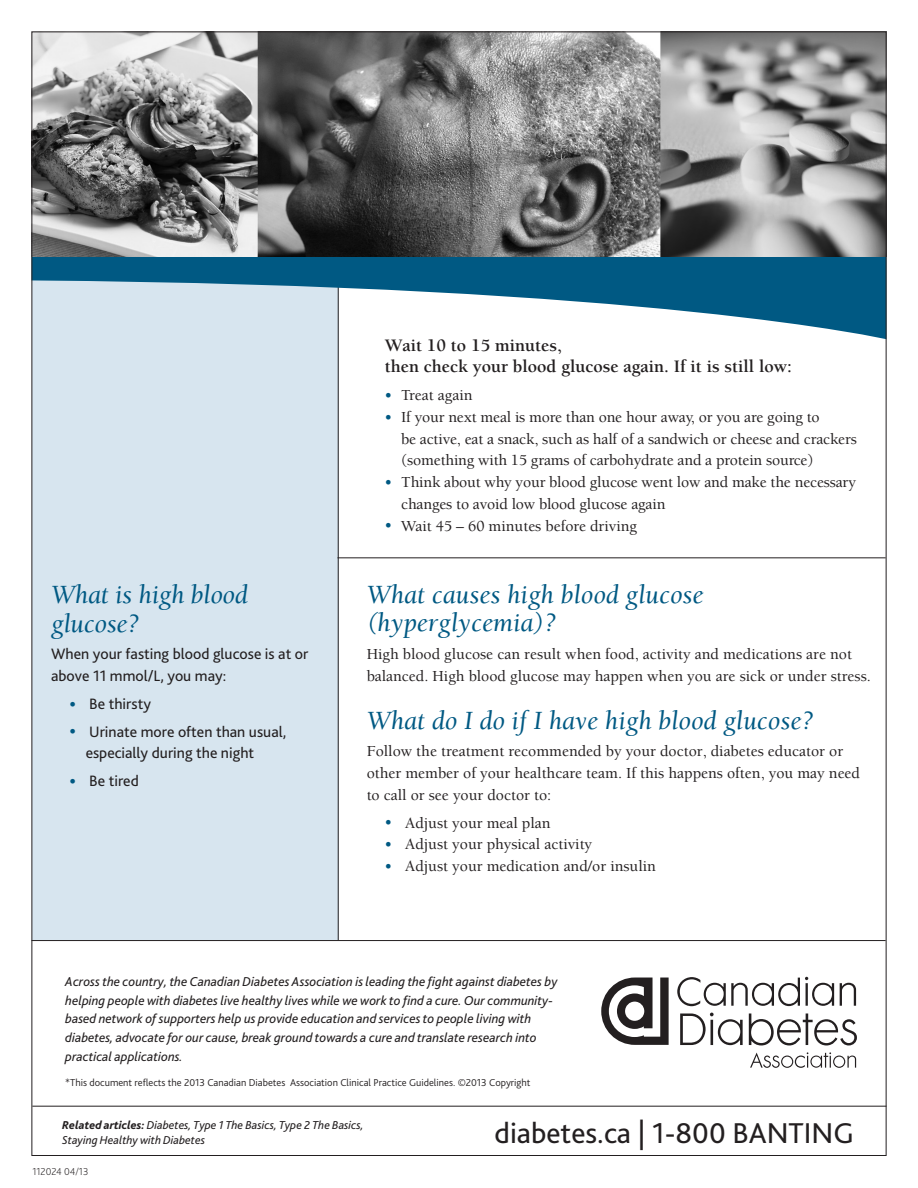
<style>
.page{position:relative;width:918px;height:1188px;background:#fff}
.page>*{position:absolute;margin:0;border:0;box-sizing:border-box;transform-origin:0 0}
.t1{font:30px "Bliss 2";color:#231f20}
.t2{font:italic 27px/28.5px "Berkeley Std";color:#005983}
.t3{font:700 18px/21.8px "Berkeley Std";color:#231f20}
.t4{font:500 15.75px/21.8px "Berkeley Std";color:#231f20}
.t5{font:15.75px/21.8px "Bliss 2";color:#231f20}
.t6{font:italic 13.5px/18.8px "Bliss 2";color:#231f20}
.t7{font:italic 12px/15px "Bliss 2";color:#231f20}
.t8{font:300 10.5px "Bliss 2";color:#231f20}
.t9{font:200 10.5px "Bliss 2";color:#231f20}
.s1{color:#005983}
.s2{font-weight:800}
</style>
<div class="page">
<div style="left:32px;top:274px;width:306px;height:666px;background:#d7e5ef"></div>
<hr style="left:338px;top:287px;width:1px;height:653px;background:#231f20">
<svg style="left:34px;top:257px;width:850px;height:82px"></svg>
<img style="left:34px;top:34px;width:850px;height:223px">
<hr style="left:32px;top:940px;width:854px;height:1px;background:#231f20">
<hr style="left:338px;top:557px;width:548px;height:1px;background:#231f20">
<svg style="left:677px;top:977px;width:157px;height:29px"></svg>
<svg style="left:840px;top:983px;width:16px;height:23px"></svg>
<svg style="left:680px;top:1013px;width:63px;height:32px"></svg>
<svg style="left:749px;top:1014px;width:108px;height:31px"></svg>
<svg style="left:750px;top:1052px;width:106px;height:16px"></svg>
<svg style="left:601px;top:978px;width:68px;height:67px"></svg>
<hr style="left:32px;top:1106px;width:854px;height:1px;background:#231f20">
<h2 class="t2" style="left:51px;top:581px;width:198px">What is high blood glucose?</h2>
<p class="t5" style="left:51px;top:643px;width:259px">When your fasting blood glucose is at or above 11 mmol/L, you may:</p>
<p class="t5" style="left:69px;top:692px;width:83px"><span class="s1">•</span> Be thirsty</p>
<p class="t5" style="left:86px;top:720px;width:202px;text-indent:-17px"><span class="s1">•</span> Urinate more often than usual, especially during the night</p>
<p class="t5" style="left:69px;top:770px;width:71px"><span class="s1">•</span> Be tired</p>
<p class="t3" style="left:385px;top:334px;width:409px">Wait 10 to 15 minutes,<br>then check your blood glucose again. If it is still low:</p>
<p class="t4" style="left:385px;top:385px;width:89px"><span class="s1">•</span> Treat again</p>
<p class="t4" style="left:401px;top:406px;width:457px;text-indent:-17px"><span class="s1">•</span> If your next meal is more than one hour away, or you are going to<br>be active, eat a snack, such as half of a sandwich or cheese and crackers (something with 15 grams of carbohydrate and a protein source)</p>
<p class="t4" style="left:401px;top:472px;width:456px;text-indent:-17px"><span class="s1">•</span> Think about why your blood glucose went low and make the necessary changes to avoid low blood glucose again</p>
<p class="t4" style="left:385px;top:515px;width:254px"><span class="s1">•</span> Wait 45 – 60 minutes before driving</p>
<h2 class="t2" style="left:367px;top:580px;width:338px">What causes high blood glucose (hyperglycemia)?</h2>
<p class="t4" style="left:367px;top:643px;width:506px">High blood glucose can result when food, activity and medications are not balanced. High blood glucose may happen when you are sick or under stress.</p>
<h2 class="t2" style="left:367px;top:706px;width:448px">What do I do if I have high blood glucose?</h2>
<p class="t4" style="left:367px;top:741px;width:495px">Follow the treatment recommended by your doctor, diabetes educator or other member of your healthcare team. If this happens often, you may need to call or see your doctor to:</p>
<p class="t4" style="left:385px;top:812px;width:167px"><span class="s1">•</span> Adjust your meal plan</p>
<p class="t4" style="left:385px;top:834px;width:209px"><span class="s1">•</span> Adjust your physical activity</p>
<p class="t4" style="left:385px;top:856px;width:273px"><span class="s1">•</span> Adjust your medication and/or insulin</p>
<p class="t6" style="left:65px;top:972px;width:494px">Across the country, the Canadian Diabetes Association is leading the fight against diabetes by helping people with diabetes live healthy lives while we work to find a cure. Our community&shy;based network of supporters help us provide education and services to people living with diabetes, advocate for our cause, break ground towards a cure and translate research into practical applications.</p>
<p class="t8" style="left:65px;top:1076px;width:467px">*This document reflects the 2013 Canadian Diabetes Association Clinical Practice Guidelines. ©2013 Copyright</p>
<h1 class="t1" style="left:495px;top:1115px;width:361px">diabetes.ca | 1-800 BANTING</h1>
<p class="t7" style="left:62px;top:1117px;width:303px"><span class="s2">Related articles:</span> Diabetes, Type 1 The Basics, Type 2 The Basics,<br>Staying Healthy with Diabetes</p>
<p class="t9" style="left:32px;top:1165px;width:58px">112024 04/13</p>
</div>
